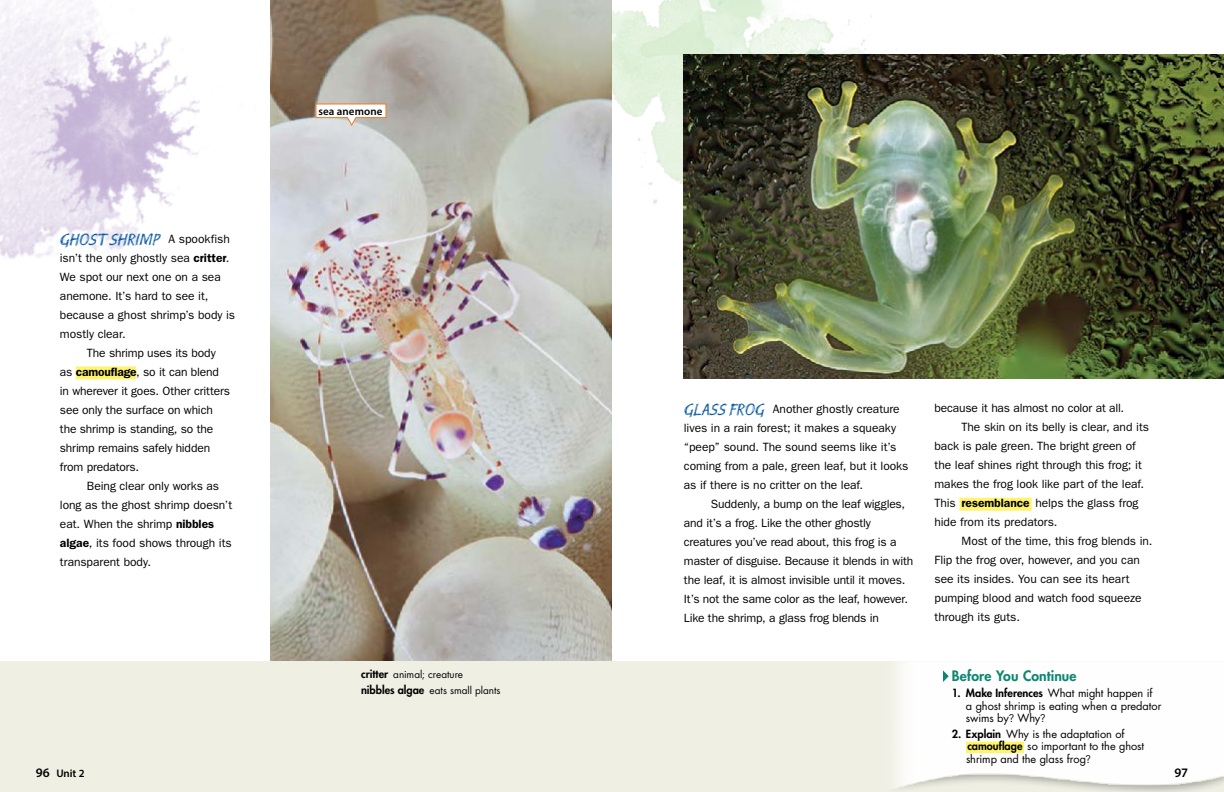
<style>
.page{position:relative;width:1224px;height:792px;background:#fff}
.page>*{position:absolute;margin:0;border:0;box-sizing:border-box;transform-origin:0 0}
.t1{font:17px "Scratch Std";color:#0056a2}
.t2{font:800 14px "Futura Std";letter-spacing:.01em;color:#0c8672}
.t3{font:600 13px "Myriad Pro";color:#000}
.t4{font:12px/19px "ITC Franklin Gothic Std";letter-spacing:-.005em;color:#000}
.t5{font:11px/12.5px "Futura Std";letter-spacing:-.005em;color:#000}
.t6{font:600 11px "Myriad Pro";letter-spacing:.01em;color:#000}
.t7{font:10px/15.5px "Futura Std";color:#000}
.s1{font-family:"ITC Franklin Gothic Std";font-size:12px;color:#000}
.s2{font-weight:600}
.s3{font-size:13px}
.s4{font-weight:800;font-size:11px}
.s5{font-family:"Scratch Std";font-size:17px;color:#0056a2}
.s6{font-weight:800}
.s7{font-family:"Avenir"}
</style>
<div class="page">
<img style="left:271px;top:0;width:341px;height:661px">
<div style="left:0;top:661px;width:612px;height:131px;background:#f0efe4"></div>
<img style="left:0;top:0;width:361px;height:450px">
<div style="left:76px;top:366px;width:60px;height:13px;background:#fff56d"></div>
<svg style="left:315px;top:103px;width:72px;height:24px"></svg>
<div style="left:612px;top:661px;width:612px;height:131px;background:#f0efe4"></div>
<img style="left:897px;top:661px;width:327px;height:131px">
<img style="left:612px;top:0;width:458px;height:379px">
<img style="left:684px;top:54px;width:540px;height:324px">
<div style="left:966px;top:742px;width:58px;height:11px;background:#fff56d"></div>
<svg style="left:943px;top:670px;width:6px;height:12px"></svg>
<div style="left:959px;top:498px;width:73px;height:13px;background:#fff56d"></div>
<h1 class="t1" style="left:60px;top:229px;width:171px">GHOST SHRIMP <span class="s1">A spookfish</span></h1>
<p class="t4" style="left:60px;top:248px;width:171px">isn’t the only ghostly sea <span class="s2">critter</span>.</p>
<p class="t4" style="left:60px;top:267px;width:162px">We spot our next one on a sea</p>
<p class="t4" style="left:60px;top:286px;width:150px">anemone. It’s hard to see it,</p>
<p class="t4" style="left:60px;top:305px;width:177px">because a ghost shrimp’s body is</p>
<p class="t4" style="left:60px;top:324px;width:67px">mostly clear.</p>
<p class="t4" style="left:87px;top:343px;width:130px">The shrimp uses its body</p>
<p class="t4" style="left:60px;top:362px;width:161px">as <span class="s2">camouflage</span>, so it can blend</p>
<p class="t4" style="left:60px;top:381px;width:172px">in wherever it goes. Other critters</p>
<p class="t4" style="left:60px;top:400px;width:154px">see only the surface on which</p>
<p class="t4" style="left:60px;top:419px;width:155px">the shrimp is standing, so the</p>
<p class="t4" style="left:60px;top:438px;width:152px">shrimp remains safely hidden</p>
<p class="t4" style="left:60px;top:457px;width:81px">from predators.</p>
<p class="t4" style="left:87px;top:476px;width:134px">Being clear only works as</p>
<p class="t4" style="left:60px;top:495px;width:174px">long as the ghost shrimp doesn’t</p>
<p class="t4" style="left:60px;top:514px;width:156px">eat. When the shrimp <span class="s2">nibbles</span></p>
<p class="t4" style="left:60px;top:533px;width:173px"><span class="s2">algae</span>, its food shows through its</p>
<p class="t4" style="left:60px;top:552px;width:93px">transparent body.</p>
<p class="t6" style="left:36px;top:766px;width:50px"><span class="s3">96</span> Unit 2</p>
<p class="t6" style="left:318px;top:104px;width:66px">sea anemone</p>
<p class="t7" style="left:361px;top:667px;width:141px"><span class="s4">critter</span> animal; creature<br><span class="s4">nibbles algae</span> eats small plants</p>
<p class="t4" style="left:684px;top:399px;width:226px"><span class="s5">GLASS FROG</span> Another ghostly creature lives in a rain forest; it makes a squeaky “peep” sound. The sound seems like it’s coming from a pale, green leaf, but it looks as if there is no critter on the leaf.</p>
<p class="t4" style="left:684px;top:494px;width:231px;text-indent:27px">Suddenly, a bump on the leaf wiggles, and it’s a frog. Like the other ghostly creatures you’ve read about, this frog is a master of disguise. Because it blends in with the leaf, it is almost invisible until it moves.<br>It’s not the same color as the leaf, however.<br>Like the shrimp, a glass frog blends in</p>
<p class="t4" style="left:934px;top:399px;width:191px">because it has almost no color at all.</p>
<p class="t4" style="left:961px;top:418px;width:189px">The skin on its belly is clear, and its</p>
<p class="t4" style="left:934px;top:437px;width:203px">back is pale green. The bright green of</p>
<p class="t4" style="left:934px;top:456px;width:209px">the leaf shines right through this frog; it</p>
<p class="t4" style="left:934px;top:475px;width:211px">makes the frog look like part of the leaf.</p>
<p class="t4" style="left:934px;top:494px;width:206px">This <span class="s2">resemblance</span> helps the glass frog</p>
<p class="t4" style="left:934px;top:513px;width:125px">hide from its predators.</p>
<p class="t4" style="left:961px;top:532px;width:192px">Most of the time, this frog blends in.</p>
<p class="t4" style="left:934px;top:551px;width:207px">Flip the frog over, however, and you can</p>
<p class="t4" style="left:934px;top:570px;width:197px">see its insides. You can see its heart</p>
<p class="t4" style="left:934px;top:589px;width:208px">pumping blood and watch food squeeze</p>
<p class="t4" style="left:934px;top:608px;width:87px">through its guts.</p>
<p class="t2" style="left:952px;top:667px;width:126px">Before You Continue</p>
<p class="t5" style="left:966px;top:687px;width:197px;text-indent:-14px"><span class="s6">1. Make Inferences</span> What might happen if a ghost shrimp is eating when a predator swims by<span class="s7">?</span> Why<span class="s7">?</span></p>
<p class="t5" style="left:966px;top:727px;width:180px;text-indent:-14px"><span class="s6">2. Explain</span> Why is the adaptation of <span class="s6">camouflage</span> so important to the ghost shrimp and the glass frog<span class="s7">?</span></p>
<p class="t3" style="left:1174px;top:764px;width:15px">97</p>
</div>
